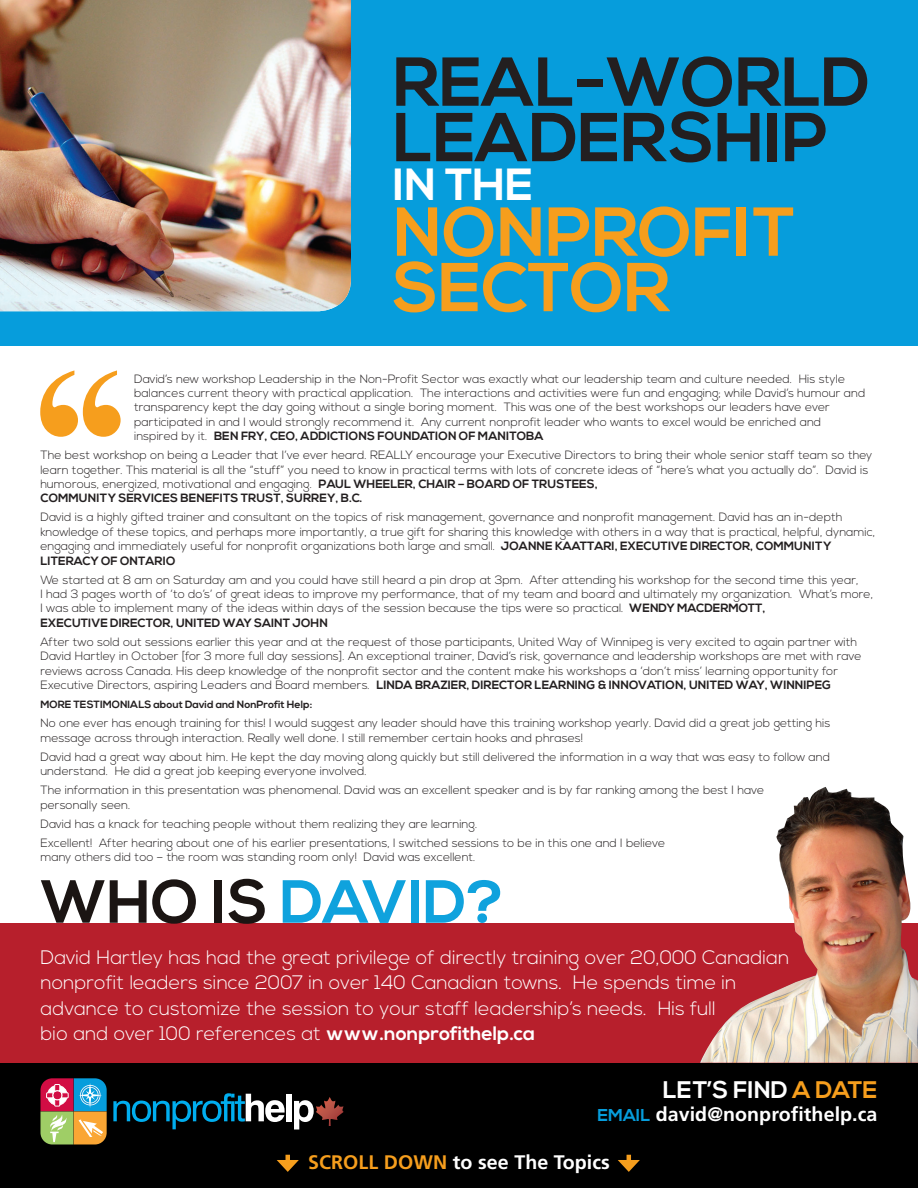
<style>
.page{position:relative;width:918px;height:1188px;background:#fff}
.page>*{position:absolute;margin:0;border:0;box-sizing:border-box;transform-origin:0 0}
.t1{font:700 69px/55.5px "Nexa";letter-spacing:-.005em;color:#231f20}
.t2{font:700 69px/55.5px "Nexa";letter-spacing:-.005em;color:#f69e1d}
.t3{font:700 60.75px "Nexa";color:#0fa2dd}
.t4{font:700 45px "Nexa";color:#fff}
.t5{font:700 24px "Nexa";color:#fff}
.t6{font:700 19.65px "Frutiger";letter-spacing:.005em;color:#fff}
.t7{font:300 19.5px/25.5px "Nexa";color:#fff}
.t8{font:300 12px/14.4px "Nexa";color:#231f20}
.t9{font:700 12px "Nexa";color:#231f20}
.t10{font:700 10.5px "Nexa";color:#231f20}
.s1{font-weight:700}
.s2{color:#1b1513}
.s3{color:#f69e1d}
.s4{font-family:"Nexa";font-size:17.1px;color:#069ddc}
</style>
<div class="page">
<div style="left:0;top:1063px;width:918px;height:125px;background:#000"></div>
<svg style="left:113px;top:1093px;width:172px;height:36px"></svg>
<div style="left:286px;top:1094px;width:5px;height:27px;background:#fff"></div>
<svg style="left:294px;top:1100px;width:20px;height:30px"></svg>
<img style="left:316px;top:1097px;width:28px;height:29px">
<svg style="left:40px;top:1078px;width:67px;height:66px;background:#a2937e"></svg>
<div style="left:0;top:0;width:918px;height:346px;background:#069ddc"></div>
<img style="left:0;top:0;width:351px;height:311px">
<svg style="left:40px;top:370px;width:81px;height:67px"></svg>
<div style="left:0;top:923px;width:918px;height:140px;background:#b71f2c"></div>
<img style="left:700px;top:787px;width:218px;height:276px">
<svg style="left:277px;top:1155px;width:22px;height:17px"></svg>
<svg style="left:618px;top:1155px;width:22px;height:17px"></svg>
<h1 class="t1" style="left:393px;top:57px;width:478px">REAL-WORLD<br>LEADERSHIP</h1>
<h3 class="t4" style="left:393px;top:159px;width:142px">IN THE</h3>
<h1 class="t2" style="left:393px;top:207px;width:404px">NONPROFIT<br>SECTOR</h1>
<p class="t8" style="left:134px;top:372px;width:733px">David’s new workshop Leadership in the Non-Profit Sector was exactly what our leadership team and culture needed. His style balances current theory with practical application. The interactions and activities were fun and engaging; while David’s humour and transparency kept the day going without a single boring moment. This was one of the best workshops our leaders have ever participated in and I would strongly recommend it. Any current nonprofit leader who wants to excel would be enriched and inspired by it. <span class="s1">BEN FRY, CEO</span></p>
<p class="t9" style="left:295px;top:429px;width:250px">, ADDICTIONS FOUNDATION OF MANITOBA</p>
<p class="t8" style="left:40px;top:448px;width:834px">The best workshop on being a Leader that I’ve ever heard. REALLY encourage your Executive Directors to bring their whole senior staff team so they learn together. This material is all the “stuff” you need to know in practical terms with lots of concrete ideas of “here’s what you actually do”. David is humorous, energized, motivational and engaging. <span class="s1">PAUL WHEELER, CHAIR – BOARD OF TRUSTEES,<br>COMM UNITY SERVICES BENEFITS TRUST, SURREY, B.C.</span></p>
<p class="t8" style="left:40px;top:511px;width:836px">David is a highly gifted trainer and consultant on the topics of risk management, governance and nonprofit management. David has an in-depth knowledge of these topics, and perhaps more importantly, a true gift for sharing this knowledge with others in a way that is practical, helpful, dynamic, engaging and immediately useful for nonprofit organizations both large and small. <span class="s1">JOANNE KAATTARI, EXECUTIVE DIRECTOR, COMMUNITY LITERACY OF ONTARIO</span></p>
<p class="t8" style="left:40px;top:573px;width:834px">We started at 8 am on Saturday am and you could have still heard a pin drop at 3pm. After attending his workshop for the second time this year,<br>I had 3 pages worth of ‘to do’s’ of great ideas to improve my performance, that of my team and board and ultimately my organization. What’s more, I was able to implement many of the ideas within days of the session because the tips were so practical. <span class="s1">WENDY MACDERMOTT,<br>EXECUTIVE DIRECTOR, UNITED WAY SAINT JOHN</span></p>
<p class="t8" style="left:40px;top:635px;width:823px">After two sold out sessions earlier this year and at the request of those participants, United Way of Winnipeg is very excited to again partner with David Hartley in October [for 3 more full day sessions]. An exceptional trainer, David’s risk, governance and leadership workshops are met with rave reviews across Canada. His deep knowledge of the nonprofit sector and the content make his workshops a ‘don’t miss’ learning opportunity for Executive Directors, aspiring Leaders and Board members. <span class="s1">LINDA BRAZIER, DIRECTOR LEARNING &amp; INNOVATION, UNITED WAY, WINNIPEG</span></p>
<p class="t10" style="left:40px;top:699px;width:273px">MORE TESTIMONIALS ABOUT DAVID AND NONPROFIT HELP:</p>
<p class="t8" style="left:40px;top:717px;width:792px">No one ever has enough training for this! I would suggest any leader should have this training workshop yearly. David did a great job getting his message across through interaction. Really well done. I still remember certain hooks and phrases!</p>
<p class="t8" style="left:40px;top:750px;width:791px">David had a great way about him. He kept the day moving along quickly but still delivered the information in a way that was easy to follow and understand. He did a great job keeping everyone involved.</p>
<p class="t8" style="left:40px;top:783px;width:725px">The information in this presentation was phenomenal. David was an excellent speaker and is by far ranking among the best I have personally seen.</p>
<p class="t8" style="left:40px;top:814px;width:626px;line-height:19px">David has a knack for teaching people without them realizing they are learning.<br>Excellent! After hearing about one of his earlier presentations, I switched sessions to be in this one and I believe</p>
<p class="t8" style="left:40px;top:850px;width:437px">many others did too – the room was standing room only! David was excellent.</p>
<h2 class="t3" style="left:40px;top:867px;width:465px"><span class="s2">WHO IS</span> DAVID?</h2>
<p class="t7" style="left:40px;top:945px;width:750px">David Hartley has had the great privilege of directly training over 20,000 Canadian nonprofit leaders since 2007 in over 140 Canadian towns. He spends time in advance to customize the session to your staff leadership’s needs. His full<br>bio and over 100 references at <span class="s1">WWW.NONPROFITHELP.CA</span></p>
<h3 class="t5" style="left:663px;top:1076px;width:216px">LET’S FIND <span class="s3">A DATE</span></h3>
<h3 class="t6" style="left:598px;top:1103px;width:281px"><span class="s4">EMAIL</span> david@nonprofithelp.ca</h3>
<h3 class="t6" style="left:308px;top:1151px;width:303px"><span class="s3">Scroll Down</span> to see The Topics</h3>
</div>
